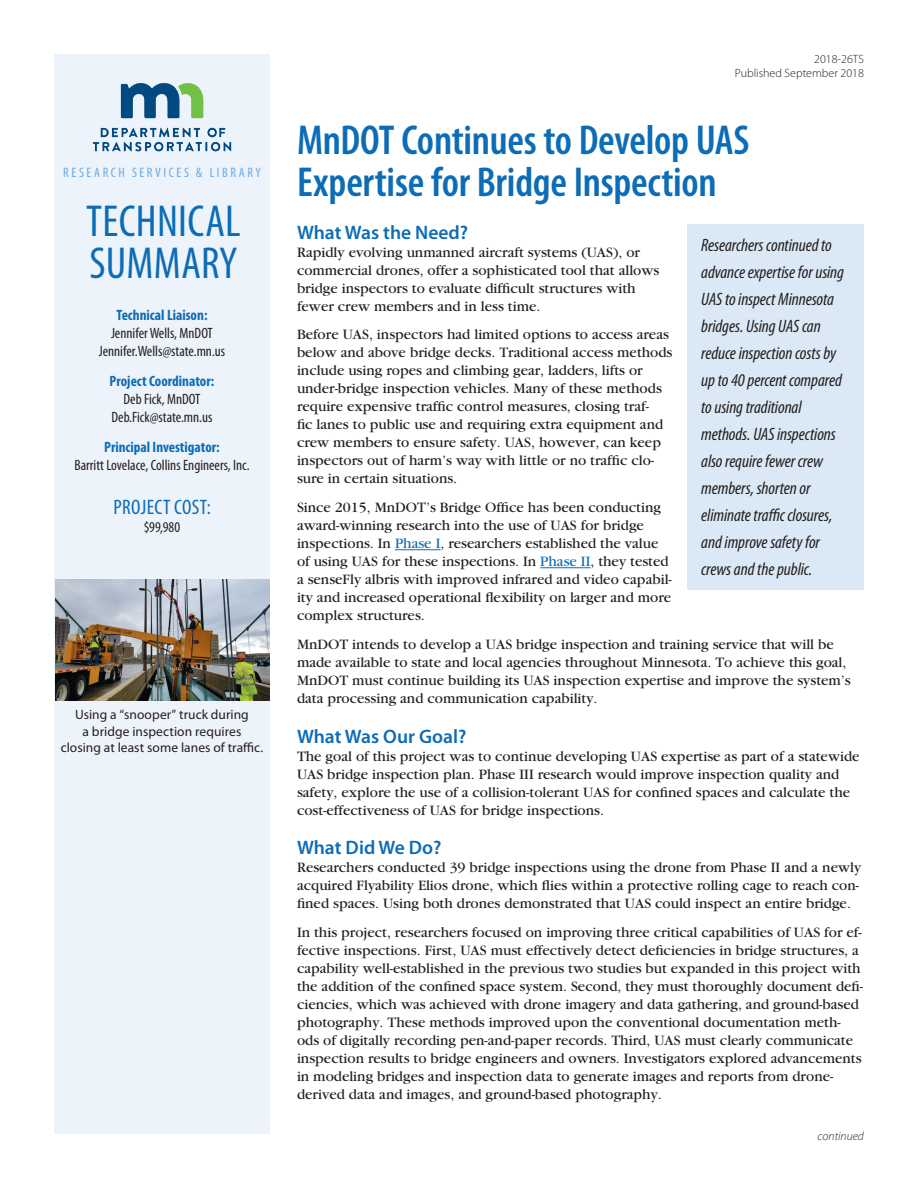
<style>
.page{position:relative;width:918px;height:1188px;background:#fff}
.page>*{position:absolute;margin:0;border:0;box-sizing:border-box;transform-origin:0 0}
.t1{font:condensed 45px "Myriad Pro";letter-spacing:.005em;color:#0d6cb6}
.t2{font:600 condensed 42px/42px "Myriad Pro";letter-spacing:-.005em;color:#0d6cb6}
.Project_Cost__blue{font:condensed 21px "Myriad Pro";letter-spacing:.02em;color:#0d6cb6}
.Subhead{font:600 19.5px "Myriad Pro";color:#0d6cb6}
.Quote_Blue_Ital{font:italic condensed 18px/27px "Myriad Pro";letter-spacing:-.005em;color:#231f20}
.Bullet_points_-_last{font:15px/18px "Garamond";color:#231f20}
.Sidebar_page_1_name{font:condensed 15px "Myriad Pro";color:#231f20}
.Sidebar_page_1_blue{font:700 condensed 15px "Myriad Pro";color:#0d6cb6}
.t3{font:condensed 13.8px "Myriad Pro";letter-spacing:.185em;color:#6caddf}
.Caption_centered{font:13.5px/16.2px "Myriad Pro";letter-spacing:.005em;color:#231f20;text-align:center}
.Upper_right_page_1_t{font:300 12px/13.5px "Myriad Pro";color:#231f20;text-align:right}
.t4{font:italic 300 12px "Myriad Pro";color:#231f20}
.s1{color:#0d6cb6}
</style>
<div class="page">
<div style="left:54px;top:54px;width:216px;height:1080px;background:#edf3fa"></div>
<hr style="left:395px;top:549px;width:45px;height:1px;background:#0d6cb6">
<hr style="left:540px;top:567px;width:50px;height:1px;background:#0d6cb6">
<img style="left:56px;top:580px;width:214px;height:120px">
<div style="left:688px;top:224px;width:176px;height:366px;background:#dbe9f6"></div>
<img style="left:92px;top:83px;width:140px;height:69px">
<p class="t3" style="left:63px;top:164px;width:199px">RESEARCH SERVICES &amp; LIBRARY</p>
<p class="t1" style="left:86px;top:194px;width:156px">TECHNICAL</p>
<p class="t1" style="left:90px;top:236px;width:149px">SUMMARY</p>
<p class="Sidebar_page_1_blue" style="left:117px;top:306px;width:92px">Technical Liaison:</p>
<p class="Sidebar_page_1_name" style="left:111px;top:324px;width:103px">Jennifer Wells, MnDOT</p>
<p class="Sidebar_page_1_name" style="left:99px;top:342px;width:128px">Jennifer.Wells@state.mn.us</p>
<p class="Sidebar_page_1_blue" style="left:110px;top:372px;width:106px">Project Coordinator:</p>
<p class="Sidebar_page_1_name" style="left:124px;top:390px;width:78px">Deb Fick, MnDOT</p>
<p class="Sidebar_page_1_name" style="left:111px;top:408px;width:103px">Deb.Fick@state.mn.us</p>
<p class="Sidebar_page_1_blue" style="left:104px;top:438px;width:117px">Principal Investigator:</p>
<p class="Sidebar_page_1_name" style="left:74px;top:456px;width:177px">Barritt Lovelace, Collins Engineers, Inc.</p>
<p class="Project_Cost__blue" style="left:113px;top:494px;width:99px">PROJECT COST:</p>
<p class="Sidebar_page_1_name" style="left:144px;top:518px;width:38px">$99,980</p>
<p class="Caption_centered" style="left:61px;top:707px;width:204px">Using a “snooper” truck during<br>a bridge inspection requires<br>closing at least some lanes of traffic.</p>
<p class="Upper_right_page_1_t" style="left:735px;top:52px;width:131px">2018-26TS<br>Published September 2018</p>
<p class="t2" style="left:297px;top:120px;width:454px">MnDOT Continues to Develop UAS<br>Expertise for Bridge Inspection</p>
<p class="Subhead" style="left:297px;top:220px;width:173px">What Was the Need?</p>
<p class="Bullet_points_-_last" style="left:297px;top:243px;width:364px">Rapidly evolving unmanned aircraft systems (UAS), or commercial drones, offer a sophisticated tool that allows bridge inspectors to evaluate difficult structures with fewer crew members and in less time.</p>
<p class="Bullet_points_-_last" style="left:297px;top:326px;width:377px">Before UAS, inspectors had limited options to access areas below and above bridge decks. Traditional access methods include using ropes and climbing gear, ladders, lifts or under-bridge inspection vehicles. Many of these methods require expensive traffic control measures, closing traf-<br>fic lanes to public use and requiring extra equipment and crew members to ensure safety. UAS, however, can keep inspectors out of harm’s way with little or no traffic clo&shy;sure in certain situations.</p>
<p class="Bullet_points_-_last" style="left:297px;top:499px;width:376px">Since 2015, MnDOT’s Bridge Office has been conducting award-winning research into the use of UAS for bridge inspections. In <span class="s1">Phase I</span>, researchers established the value of using UAS for these inspections. In <span class="s1">Phase II</span>, they tested a senseFly albris with improved infrared and video capabil&shy;ity and increased operational flexibility on larger and more complex structures.</p>
<p class="Bullet_points_-_last" style="left:297px;top:636px;width:555px">MnDOT intends to develop a UAS bridge inspection and training service that will be made available to state and local agencies throughout Minnesota. To achieve this goal, MnDOT must continue building its UAS inspection expertise and improve the system’s data processing and communication capability.</p>
<p class="Subhead" style="left:297px;top:724px;width:171px">What Was Our Goal?</p>
<p class="Bullet_points_-_last" style="left:297px;top:747px;width:564px">The goal of this project was to continue developing UAS expertise as part of a statewide UAS bridge inspection plan. Phase III research would improve inspection quality and safety, explore the use of a collision-tolerant UAS for confined spaces and calculate the cost-effectiveness of UAS for bridge inspections.</p>
<p class="Subhead" style="left:297px;top:835px;width:146px">What Did We Do?</p>
<p class="Bullet_points_-_last" style="left:297px;top:859px;width:566px">Researchers conducted 39 bridge inspections using the drone from Phase II and a newly acquired Flyability Elios drone, which flies within a protective rolling cage to reach con&shy;fined spaces. Using both drones demonstrated that UAS could inspect an entire bridge.</p>
<p class="Bullet_points_-_last" style="left:297px;top:924px;width:568px">In this project, researchers focused on improving three critical capabilities of UAS for ef&shy;fective inspections. First, UAS must effectively detect deficiencies in bridge structures, a capability well-established in the previous two studies but expanded in this project with the addition of the confined space system. Second, they must thoroughly document defi&shy;ciencies, which was achieved with drone imagery and data gathering, and ground-based photography. These methods improved upon the conventional documentation meth&shy;ods of digitally recording pen-and-paper records. Third, UAS must clearly communicate inspection results to bridge engineers and owners. Investigators explored advancements in modeling bridges and inspection data to generate images and reports from drone&shy;derived data and images, and ground-based photography.</p>
<p class="Quote_Blue_Ital" style="left:701px;top:232px;width:144px">Researchers continued to advance expertise for using<br>UAS to inspect Minnesota bridges. Using UAS can reduce inspection costs by up to 40 percent compared to using traditional methods. UAS inspections also require fewer crew members, shorten or eliminate traffic closures, and improve safety for crews and the public.</p>
<p class="t4" style="left:818px;top:1129px;width:48px">continued</p>
</div>
